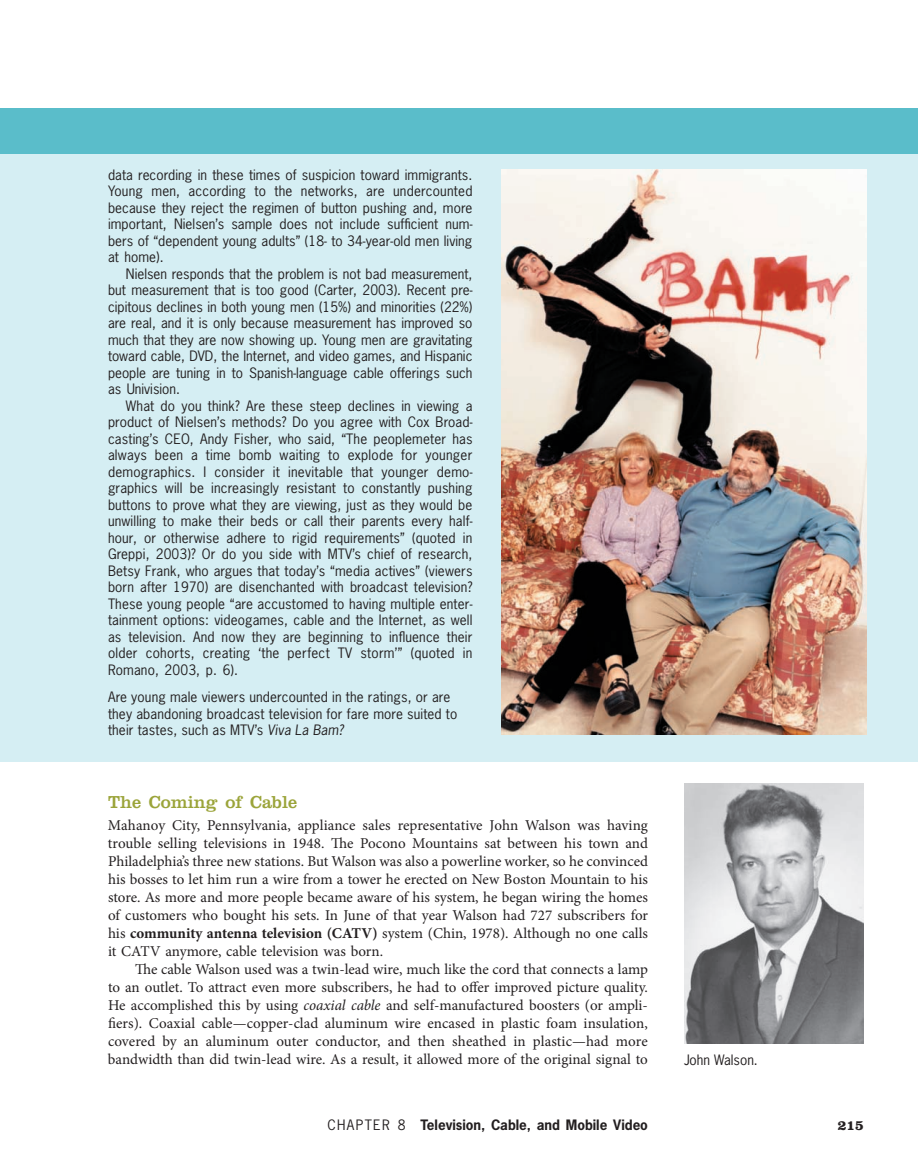
<style>
.page{position:relative;width:918px;height:1175px;background:#fff}
.page>*{position:absolute;margin:0;border:0;box-sizing:border-box;transform-origin:0 0}
.t1{font:18px "Clarendon LT Std";color:#9ba43a}
.t2{font:15px/18px "Minion Pro";color:#231f20;text-align:justify}
.t3{font:700 14.25px "Clarendon LT Std";color:#231f20}
.t4{font:13.5px/16.5px "News Gothic Std";letter-spacing:.01em;color:#231f20;text-align:justify}
.t5{font:700 13.5px "News Gothic Std";letter-spacing:-.005em;color:#231f20}
.s1{font-style:italic}
.s2{font-weight:700}
.s3{font-weight:400}
</style>
<div class="page">
<div style="left:0;top:124px;width:918px;height:638px;background:#d5eef3"></div>
<div style="left:0;top:108px;width:918px;height:45px;background:#5abdca"></div>
<img style="left:502px;top:169px;width:364px;height:565px">
<img style="left:684px;top:783px;width:180px;height:260px">
<p class="t4" style="left:108px;top:167px;width:366px">data recording in these times of suspicion toward immigrants.<br>Young men, according to the networks, are undercounted because they reject the regimen of button pushing and, more important, Nielsen’s sample does not include sufficient num&shy;bers of “dependent young adults” (18- to 34-year-old men living at home).</p>
<p class="t4" style="left:108px;top:266px;width:366px;text-indent:18px">Nielsen responds that the problem is not bad measurement, but measurement that is too good (Carter, 2003). Recent pre&shy;cipitous declines in both young men (15%) and minorities (22%) are real, and it is only because measurement has improved so much that they are now showing up. Young men are gravitating toward cable, DVD, the Internet, and video games, and Hispanic people are tuning in to Spanish-language cable offerings such as Univision.</p>
<p class="t4" style="left:108px;top:398px;width:366px;text-indent:18px">What do you think? Are these steep declines in viewing a product of Nielsen’s methods? Do you agree with Cox Broad&shy;casting’s CEO, Andy Fisher, who said, “The peoplemeter has always been a time bomb waiting to explode for younger demographics. I consider it inevitable that younger demo&shy;graphics will be increasingly resistant to constantly pushing buttons to prove what they are viewing, just as they would be unwilling to make their beds or call their parents every half&shy;hour, or otherwise adhere to rigid requirements” (quoted in Greppi, 2003)? Or do you side with MTV’s chief of research, Betsy Frank, who argues that today’s “media actives” (viewers born after 1970) are disenchanted with broadcast television?<br>These young people “are accustomed to having multiple enter&shy;tainment options: videogames, cable and the Internet, as well as television. And now they are beginning to influence their older cohorts, creating ‘the perfect TV storm’” (quoted in Romano, 2003, p. 6).</p>
<p class="t4" style="left:108px;top:690px;width:351px;text-align:left">Are young male viewers undercounted in the ratings, or are they abandoning broadcast television for fare more suited to their tastes, such as MTV’s <span class="s1">Viva La Bam?</span></p>
<h1 class="t1" style="left:108px;top:794px;width:191px">The Coming of Cable</h1>
<p class="t2" style="left:108px;top:817px;width:542px">Mahanoy City, Pennsylvania, appliance sales representative John Walson was having trouble selling televisions in 1948. The Pocono Mountains sat between his town and Philadelphia’s three new stations. But Walson was also a powerline worker, so he convinced his bosses to let him run a wire from a tower he erected on New Boston Mountain to his store. As more and more people became aware of his system, he began wiring the homes of customers who bought his sets. In June of that year Walson had 727 subscribers for his <span class="s2">community antenna television (CATV)</span> system (Chin, 1978). Although no one calls it CATV anymore, cable television was born.</p>
<p class="t2" style="left:108px;top:961px;width:542px;text-indent:27px">The cable Walson used was a twin-lead wire, much like the cord that connects a lamp to an outlet. To attract even more subscribers, he had to offer improved picture quality.<br>He accomplished this by using <span class="s1">coaxial cable</span> and self-manufactured boosters (or ampli&shy;fiers). Coaxial cable—copper-clad aluminum wire encased in plastic foam insulation, covered by an aluminum outer conductor, and then sheathed in plastic—had more bandwidth than did twin-lead wire. As a result, it allowed more of the original signal to</p>
<p class="t4" style="left:684px;top:1052px;width:75px">John Walson.</p>
<p class="t5" style="left:327px;top:1119px;width:322px"><span class="s3">CHAPTER 8</span> Television, Cable, and Mobile Video</p>
<p class="t3" style="left:838px;top:1119px;width:28px">215</p>
</div>
